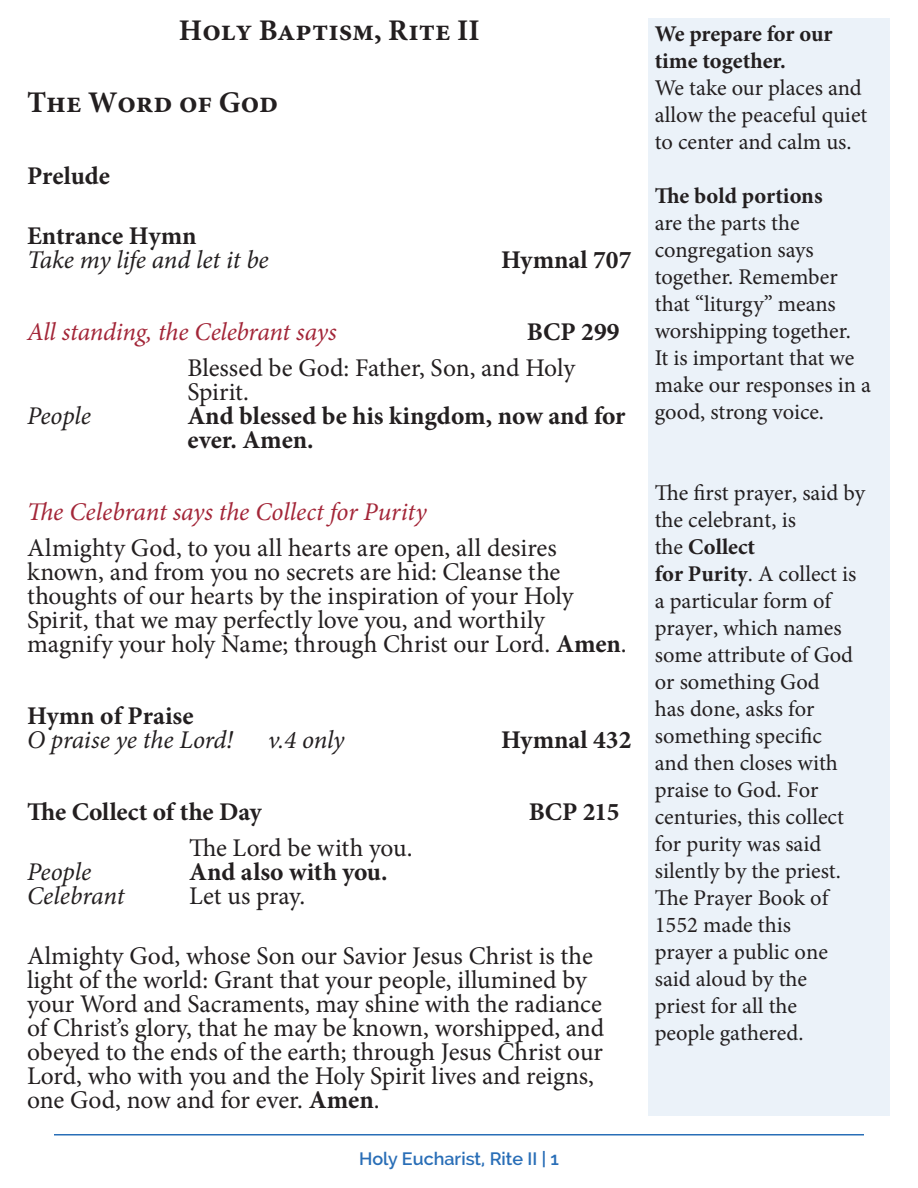
<style>
.page{position:relative;width:918px;height:1188px;background:#fff}
.page>*{position:absolute;margin:0;border:0;box-sizing:border-box;transform-origin:0 0}
.Section_Header{font:700 30px "Minion Pro";color:#231f20}
.People{font:25.5px/24px "Minion Pro";letter-spacing:-.005em;color:#231f20}
.People-2{font:700 25.5px/24px "Minion Pro";color:#231f20}
.People-3{font:italic 25.5px/24px "Minion Pro";letter-spacing:-.01em;color:#231f20}
.t1{font:italic 25.5px "Minion Pro";letter-spacing:-.005em;color:#a32638}
.t2{font:22.5px/27px "Minion Pro";color:#231f20}
.t3{font:700 22.5px "Minion Pro";color:#231f20}
.t4{font:600 18px "Raleway";color:#296eb7}
.s1{font-weight:700;font-style:normal}
.s2{font-weight:700}
.s3{font-weight:400}
</style>
<div class="page">
<hr style="left:54px;top:1134px;width:810px;height:2px;background:#296eb7">
<div style="left:648px;top:18px;width:242px;height:1098px;background:#ebf2f9"></div>
<p class="Section_Header" style="left:179px;top:9px;width:302px">Holy Baptism, Rite II</p>
<p class="Section_Header" style="left:27px;top:81px;width:253px">The Word of God</p>
<p class="People-2" style="left:27px;top:163px;width:85px">Prelude</p>
<p class="People-3" style="left:27px;top:224px;width:243px"><span class="s1">Entrance Hymn<br></span>Take my life and let it be</p>
<p class="People-2" style="left:501px;top:247px;width:132px">Hymnal 707</p>
<p class="t1" style="left:27px;top:314px;width:311px">All standing, the Celebrant says</p>
<p class="People-2" style="left:527px;top:319px;width:94px">BCP 299</p>
<p class="People" style="left:187px;top:356px;width:389px">Blessed be God: Father, Son, and Holy<br>Spirit.</p>
<p class="People-3" style="left:27px;top:404px;width:65px">People</p>
<p class="People-2" style="left:187px;top:403px;width:440px">And blessed be his kingdom, now and for ever. Amen.</p>
<p class="t1" style="left:27px;top:494px;width:401px">The Celebrant says the Collect for Purity</p>
<p class="People" style="left:27px;top:536px;width:601px">Almighty God, to you all hearts are open, all desires known, and from you no secrets are hid: Cleanse the thoughts of our hearts by the inspiration of your Holy Spirit, that we may perfectly love you, and worthily magnify your holy Name; through Christ our Lord. <span class="s2">Amen</span>.</p>
<p class="People-3" style="left:27px;top:704px;width:208px"><span class="s1">Hymn of Praise<br></span>O praise ye the Lord!</p>
<p class="People-3" style="left:268px;top:728px;width:78px">v.4 only</p>
<p class="People-2" style="left:501px;top:727px;width:132px">Hymnal 432</p>
<p class="People-2" style="left:27px;top:799px;width:237px">The Collect of the Day</p>
<p class="People-2" style="left:529px;top:799px;width:92px">BCP 215</p>
<p class="People" style="left:189px;top:836px;width:225px">The Lord be with you.</p>
<p class="People-3" style="left:27px;top:860px;width:66px">People</p>
<p class="People-2" style="left:189px;top:859px;width:200px">And also with you.</p>
<p class="People-3" style="left:27px;top:884px;width:99px">Celebrant</p>
<p class="People" style="left:189px;top:884px;width:118px">Let us pray.</p>
<p class="People" style="left:27px;top:944px;width:579px">Almighty God, whose Son our Savior Jesus Christ is the light of the world: Grant that your people, illumined by your Word and Sacraments, may shine with the radiance of Christ’s glory, that he may be known, worshipped, and obeyed to the ends of the earth; through Jesus Christ our Lord, who with you and the Holy Spirit lives and reigns, one God, now and for ever. <span class="s2">Amen</span>.</p>
<p class="t4" style="left:359px;top:1149px;width:201px">Holy Eucharist, Rite II | 1</p>
<p class="t3" style="left:655px;top:18px;width:179px">We prepare for our</p>
<p class="t3" style="left:655px;top:45px;width:133px">time together.</p>
<p class="t2" style="left:655px;top:75px;width:214px">We take our places and allow the peaceful quiet to center and calm us.</p>
<p class="t2" style="left:655px;top:183px;width:218px"><span class="s2">The bold portions<br></span>are the parts the congregation says together. Remember that “liturgy” means worshipping together.<br>It is important that we make our responses in a</p>
<p class="t2" style="left:655px;top:399px;width:171px">good, strong voice.</p>
<p class="t2" style="left:655px;top:480px;width:212px">The first prayer, said by</p>
<p class="t2" style="left:655px;top:507px;width:143px">the celebrant, is</p>
<p class="t3" style="left:655px;top:531px;width:102px"><span class="s3">the</span> Collect</p>
<p class="t2" style="left:655px;top:561px;width:203px"><span class="s2">for Purity</span>. A collect is</p>
<p class="t2" style="left:655px;top:588px;width:178px">a particular form of</p>
<p class="t2" style="left:655px;top:615px;width:189px">prayer, which names</p>
<p class="t2" style="left:655px;top:642px;width:200px">some attribute of God</p>
<p class="t2" style="left:655px;top:669px;width:166px">or something God</p>
<p class="t2" style="left:655px;top:696px;width:161px">has done, asks for</p>
<p class="t2" style="left:655px;top:723px;width:169px">something specific</p>
<p class="t2" style="left:655px;top:750px;width:185px">and then closes with</p>
<p class="t2" style="left:655px;top:777px;width:165px">praise to God. For</p>
<p class="t2" style="left:655px;top:804px;width:191px">centuries, this collect</p>
<p class="t2" style="left:655px;top:831px;width:168px">for purity was said</p>
<p class="t2" style="left:655px;top:858px;width:188px">silently by the priest.</p>
<p class="t2" style="left:655px;top:885px;width:175px">The Prayer Book of</p>
<p class="t2" style="left:655px;top:912px;width:138px">1552 made this</p>
<p class="t2" style="left:655px;top:939px;width:175px">prayer a public one</p>
<p class="t2" style="left:655px;top:966px;width:154px">said aloud by the</p>
<p class="t2" style="left:655px;top:993px;width:144px">priest for all the</p>
<p class="t2" style="left:655px;top:1020px;width:150px">people gathered.</p>
</div>
